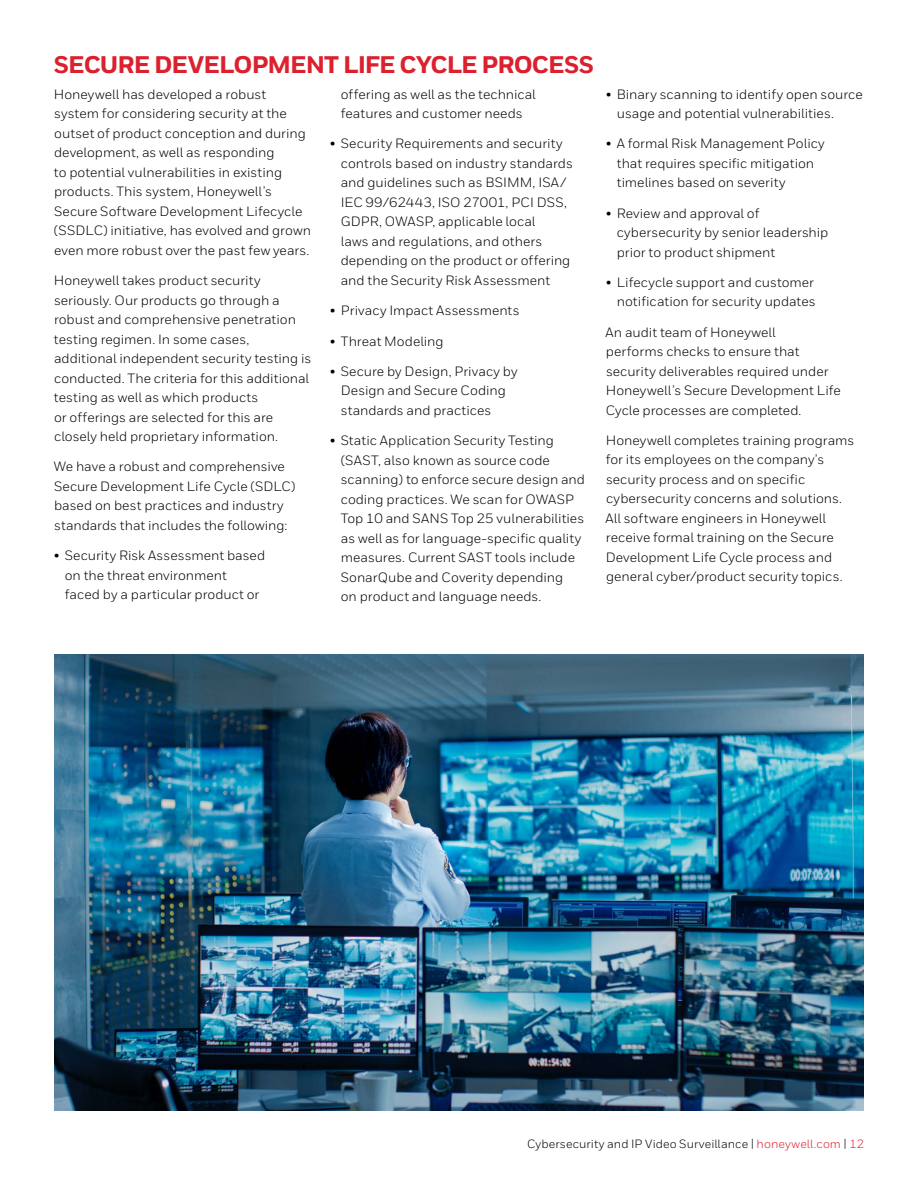
<style>
.page{position:relative;width:918px;height:1188px;background:#fff}
.page>*{position:absolute;margin:0;border:0;box-sizing:border-box;transform-origin:0 0}
.t1{font:800 24px "Honeywell Sans";letter-spacing:-.04em;color:#dc202e}
.t2{font:13.5px/19.5px "Honeywell Sans";color:#000}
.t3{font:12px "Honeywell Sans";letter-spacing:.005em;color:#000}
.s1{color:#dc202e}
</style>
<div class="page">
<img style="left:54px;top:655px;width:810px;height:455px">
<h1 class="t1" style="left:54px;top:50px;width:542px">SECURE DEVELOPMENT LIFE CYCLE PROCESS</h1>
<p class="t2" style="left:54px;top:84px;width:259px">Honeywell has developed a robust system for considering security at the outset of product conception and during development, as well as responding<br>to potential vulnerabilities in existing products. This system, Honeywell’s Secure Software Development Lifecycle (SSDLC) initiative, has evolved and grown even more robust over the past few years.</p>
<p class="t2" style="left:54px;top:271px;width:259px">Honeywell takes product security seriously. Our products go through a robust and comprehensive penetration testing regimen. In some cases, additional independent security testing is conducted. The criteria for this additional testing as well as which products<br>or offerings are selected for this are closely held proprietary information.</p>
<p class="t2" style="left:54px;top:457px;width:243px">We have a robust and comprehensive Secure Development Life Cycle (SDLC) based on best practices and industry standards that includes the following:</p>
<p class="t2" style="left:65px;top:546px;width:202px;text-indent:-11px">• Security Risk Assessment based on the threat environment faced by a particular product or</p>
<p class="t2" style="left:341px;top:84px;width:197px">offering as well as the technical features and customer needs</p>
<p class="t2" style="left:341px;top:134px;width:234px;text-indent:-11px">• Security Requirements and security controls based on industry standards and guidelines such as BSIMM, ISA/ IEC 99/62443, ISO 27001, PCI DSS, GDPR, OWASP, applicable local<br>laws and regulations, and others depending on the product or offering and the Security Risk Assessment</p>
<p class="t2" style="left:330px;top:301px;width:191px">• Privacy Impact Assessments</p>
<p class="t2" style="left:330px;top:331px;width:115px">• Threat Modeling</p>
<p class="t2" style="left:341px;top:361px;width:178px;text-indent:-11px">• Secure by Design, Privacy by<br>Design and Secure Coding standards and practices</p>
<p class="t2" style="left:341px;top:431px;width:246px;text-indent:-11px">• Static Application Security Testing (SAST, also known as source code scanning) to enforce secure design and coding practices. We scan for OWASP Top 10 and SANS Top 25 vulnerabilities as well as for language-specific quality measures. Current SAST tools include SonarQube and Coverity depending<br>on product and language needs.</p>
<p class="t2" style="left:617px;top:84px;width:248px;text-indent:-11px">• Binary scanning to identify open source usage and potential vulnerabilities.</p>
<p class="t2" style="left:617px;top:134px;width:210px;text-indent:-11px">• A formal Risk Management Policy that requires specific mitigation timelines based on severity</p>
<p class="t2" style="left:617px;top:203px;width:213px;text-indent:-11px">• Review and approval of cybersecurity by senior leadership prior to product shipment</p>
<p class="t2" style="left:606px;top:273px;width:211px;text-align:right">• Lifecycle support and customer notification for security updates</p>
<p class="t2" style="left:606px;top:322px;width:237px">An audit team of Honeywell<br>performs checks to ensure that security deliverables required under Honeywell’s Secure Development Life Cycle processes are completed.</p>
<p class="t2" style="left:606px;top:431px;width:250px">Honeywell completes training programs for its employees on the company’s security process and on specific cybersecurity concerns and solutions.<br>All software engineers in Honeywell receive formal training on the Secure Development Life Cycle process and general cyber/product security topics.</p>
<p class="t3" style="left:527px;top:1136px;width:339px">Cybersecurity and IP Video Surveillance | <span class="s1">honeywell.com</span> | <span class="s1">12</span></p>
</div>
